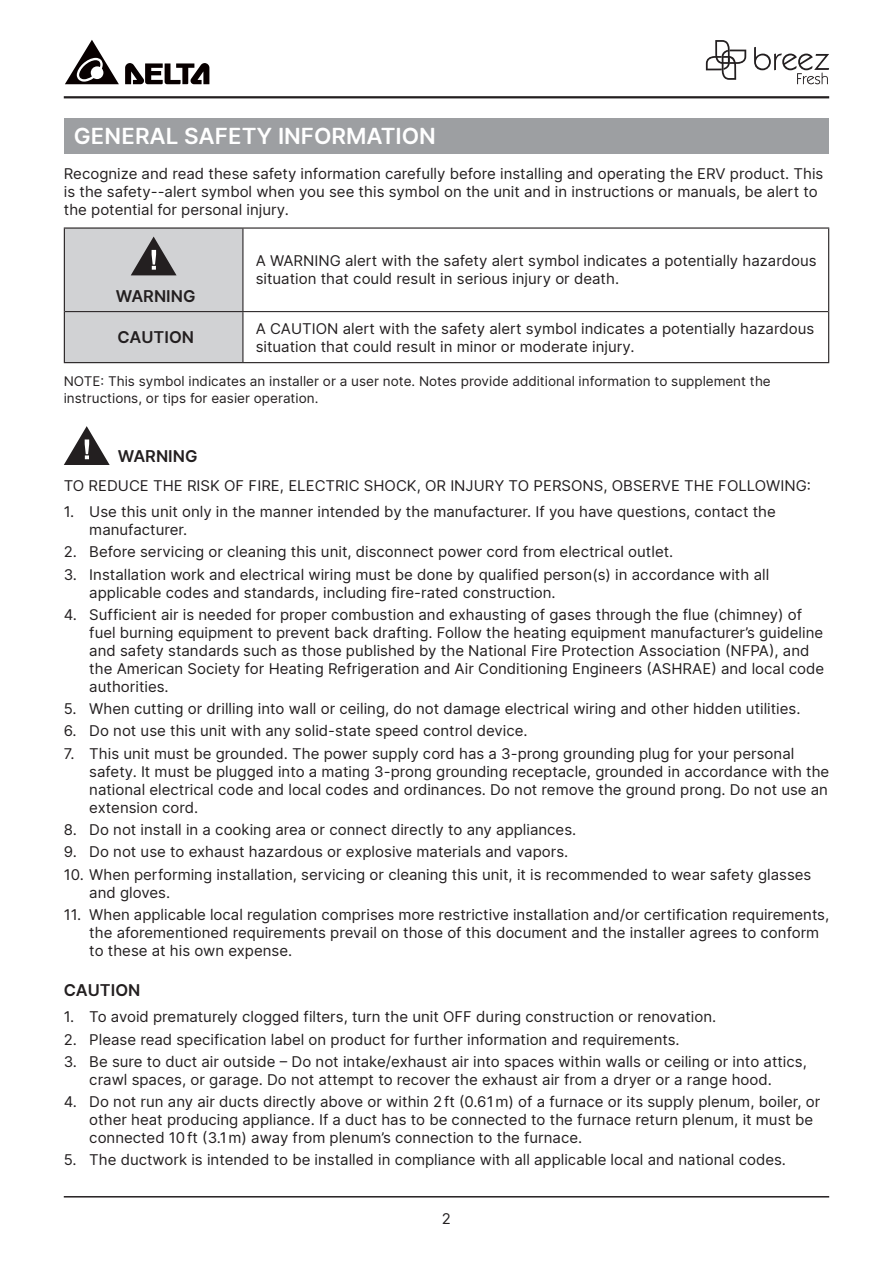
<style>
.page{position:relative;width:893px;height:1263px;background:#fff}
.page>*{position:absolute;margin:0;border:0;box-sizing:border-box;transform-origin:0 0}
.t1{font:600 22.5px "Delta Sans";color:#fff}
._11P-DeltaSans-Bold{font:600 16.5px "Delta Sans";color:#231f20}
._10P-DeltaSans-R{font:15px/18px "Delta Sans";color:#231f20}
._10P-DeltaSans-R-2{font:13.5px/17.2px "Delta Sans";color:#231f20}
</style>
<div class="page">
<hr style="left:64px;top:96px;width:765px;height:2px;background:#231f20">
<hr style="left:64px;top:1196px;width:765px;height:1px;background:#231f20">
<svg style="left:125px;top:63px;width:84px;height:21px"></svg>
<svg style="left:65px;top:40px;width:54px;height:44px"></svg>
<svg style="left:706px;top:40px;width:40px;height:40px"></svg>
<svg style="left:754px;top:47px;width:75px;height:37px"></svg>
<div style="left:64px;top:118px;width:765px;height:35px;background:#9d9fa2"></div>
<div style="left:64px;top:228px;width:179px;height:84px;background:#d1d2d4"></div>
<div style="left:64px;top:312px;width:179px;height:51px;background:#d1d2d4"></div>
<hr style="left:64px;top:227px;width:179px;height:2px;background:#231f20">
<hr style="left:64px;top:229px;width:1px;height:83px;background:#231f20">
<hr style="left:243px;top:227px;width:586px;height:2px;background:#231f20">
<hr style="left:828px;top:229px;width:1px;height:83px;background:#231f20">
<hr style="left:64px;top:312px;width:1px;height:50px;background:#231f20">
<hr style="left:828px;top:312px;width:1px;height:50px;background:#231f20">
<hr style="left:64px;top:362px;width:179px;height:1px;background:#231f20">
<hr style="left:243px;top:362px;width:586px;height:1px;background:#231f20">
<hr style="left:242px;top:229px;width:1px;height:82px;background:#231f20">
<hr style="left:65px;top:311px;width:178px;height:1px;background:#231f20">
<hr style="left:243px;top:311px;width:585px;height:1px;background:#231f20">
<hr style="left:242px;top:312px;width:1px;height:50px;background:#231f20">
<svg style="left:131px;top:237px;width:46px;height:38px"></svg>
<svg style="left:64px;top:426px;width:46px;height:39px"></svg>
<p class="t1" style="left:74px;top:118px;width:363px">GENERAL SAFETY INFORMATION</p>
<p class="_10P-DeltaSans-R" style="left:64px;top:164px;width:761px">Recognize and read these safety information carefully before installing and operating the ERV product. This is the safety--alert symbol when you see this symbol on the unit and in instructions or manuals, be alert to the potential for personal injury.</p>
<p class="_11P-DeltaSans-Bold" style="left:116px;top:284px;width:81px">WARNING</p>
<p class="_10P-DeltaSans-R" style="left:256px;top:251px;width:562px">A WARNING alert with the safety alert symbol indicates a potentially hazardous situation that could result in serious injury or death.</p>
<p class="_11P-DeltaSans-Bold" style="left:117px;top:325px;width:78px">CAUTION</p>
<p class="_10P-DeltaSans-R" style="left:256px;top:319px;width:560px">A CAUTION alert with the safety alert symbol indicates a potentially hazardous situation that could result in minor or moderate injury.</p>
<p class="_10P-DeltaSans-R-2" style="left:64px;top:372px;width:708px">NOTE: This symbol indicates an installer or a user note. Notes provide additional information to supplement the instructions, or tips for easier operation.</p>
<p class="_11P-DeltaSans-Bold" style="left:118px;top:443px;width:81px">WARNING</p>
<p class="_10P-DeltaSans-R" style="left:64px;top:476px;width:749px">TO REDUCE THE RISK OF FIRE, ELECTRIC SHOCK, OR INJURY TO PERSONS, OBSERVE THE FOLLOWING:</p>
<p class="_10P-DeltaSans-R" style="left:89px;top:502px;width:688px;text-indent:-26px">1. Use this unit only in the manner intended by the manufacturer. If you have questions, contact the manufacturer.</p>
<p class="_10P-DeltaSans-R" style="left:64px;top:543px;width:611px">2. Before servicing or cleaning this unit, disconnect power cord from electrical outlet.</p>
<p class="_10P-DeltaSans-R" style="left:89px;top:565px;width:681px;text-indent:-26px">3. Installation work and electrical wiring must be done by qualified person(s) in accordance with all applicable codes and standards, including fire-rated construction.</p>
<p class="_10P-DeltaSans-R" style="left:89px;top:605px;width:736px;text-indent:-26px">4. Sufficient air is needed for proper combustion and exhausting of gases through the flue (chimney) of fuel burning equipment to prevent back drafting. Follow the heating equipment manufacturer’s guideline and safety standards such as those published by the National Fire Protection Association (NFPA), and the American Society for Heating Refrigeration and Air Conditioning Engineers (ASHRAE) and local code authorities.</p>
<p class="_10P-DeltaSans-R" style="left:64px;top:699px;width:738px">5. When cutting or drilling into wall or ceiling, do not damage electrical wiring and other hidden utilities.</p>
<p class="_10P-DeltaSans-R" style="left:64px;top:722px;width:465px">6. Do not use this unit with any solid-state speed control device.</p>
<p class="_10P-DeltaSans-R" style="left:89px;top:744px;width:741px;text-indent:-26px">7. This unit must be grounded. The power supply cord has a 3-prong grounding plug for your personal safety. It must be plugged into a mating 3-prong grounding receptacle, grounded in accordance with the national electrical code and local codes and ordinances. Do not remove the ground prong. Do not use an extension cord.</p>
<p class="_10P-DeltaSans-R" style="left:64px;top:820px;width:514px">8. Do not install in a cooking area or connect directly to any appliances.</p>
<p class="_10P-DeltaSans-R" style="left:64px;top:842px;width:506px">9. Do not use to exhaust hazardous or explosive materials and vapors.</p>
<p class="_10P-DeltaSans-R" style="left:89px;top:865px;width:724px;text-indent:-26px">10. When performing installation, servicing or cleaning this unit, it is recommended to wear safety glasses and gloves.</p>
<p class="_10P-DeltaSans-R" style="left:89px;top:905px;width:741px;text-indent:-26px">11. When applicable local regulation comprises more restrictive installation and/or certification requirements, the aforementioned requirements prevail on those of this document and the installer agrees to conform to these at his own expense.</p>
<p class="_11P-DeltaSans-Bold" style="left:64px;top:978px;width:78px">CAUTION</p>
<p class="_10P-DeltaSans-R" style="left:64px;top:1007px;width:654px">1. To avoid prematurely clogged filters, turn the unit OFF during construction or renovation.</p>
<p class="_10P-DeltaSans-R" style="left:64px;top:1030px;width:617px">2. Please read specification label on product for further information and requirements.</p>
<p class="_10P-DeltaSans-R" style="left:89px;top:1052px;width:719px;text-indent:-26px">3. Be sure to duct air outside – Do not intake/exhaust air into spaces within walls or ceiling or into attics, crawl spaces, or garage. Do not attempt to recover the exhaust air from a dryer or a range hood.</p>
<p class="_10P-DeltaSans-R" style="left:89px;top:1092px;width:733px;text-indent:-26px">4. Do not run any air ducts directly above or within 2ft (0.61m) of a furnace or its supply plenum, boiler, or other heat producing appliance. If a duct has to be connected to the furnace return plenum, it must be connected 10ft (3.1m) away from plenum’s connection to the furnace.</p>
<p class="_10P-DeltaSans-R" style="left:64px;top:1150px;width:724px">5. The ductwork is intended to be installed in compliance with all applicable local and national codes.</p>
<p class="_10P-DeltaSans-R" style="left:442px;top:1209px;width:11px">2</p>
</div>
